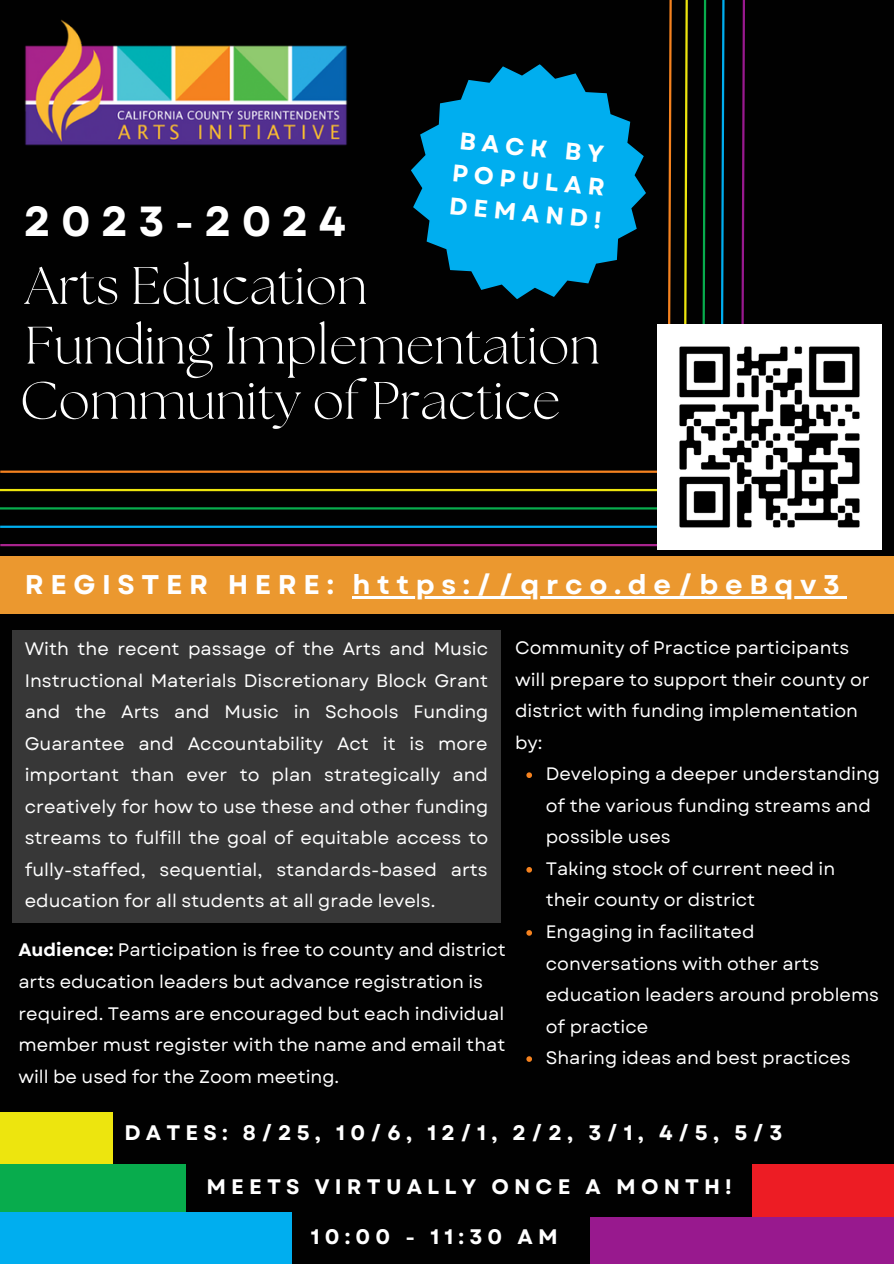
<style>
.page{position:relative;width:894px;height:1264px;background:#fff}
.page>*{position:absolute;margin:0;border:0;box-sizing:border-box;transform-origin:0 0}
.t1{font:300 52.5px "The Seasons";color:#fff}
.t2{font:700 42px "Garet";letter-spacing:.245em;color:#fff}
.t3{font:700 27px "Garet";letter-spacing:.245em;color:#fff}
.t4{font:700 24px/32.5px "Garet";color:#fff}
.t5{font:700 21px "Garet";letter-spacing:.245em;color:#fff}
.t6{font:18px/31.5px "Garet";color:#fff}
.s1{font-weight:700}
</style>
<div class="page">
<div style="left:0;top:0;width:893px;height:1263px;background:#010101"></div>
<img style="left:24px;top:19px;width:324px;height:127px">
<div style="left:12px;top:630px;width:488px;height:292px;background:#373737"></div>
<svg style="left:666px;top:0;width:7px;height:325px"></svg>
<hr style="left:0;top:470px;width:670px;height:3px;background:#f5821f">
<svg style="left:682px;top:0;width:7px;height:325px"></svg>
<hr style="left:0;top:489px;width:686px;height:2px;background:#ede50e">
<svg style="left:700px;top:0;width:7px;height:325px"></svg>
<hr style="left:0;top:507px;width:705px;height:2px;background:#08ac4d">
<svg style="left:718px;top:0;width:7px;height:325px"></svg>
<hr style="left:0;top:525px;width:723px;height:3px;background:#00aeef">
<svg style="left:739px;top:0;width:7px;height:325px"></svg>
<hr style="left:0;top:544px;width:743px;height:2px;background:#a8248d">
<div style="left:0;top:556px;width:893px;height:58px;background:#eb982f"></div>
<div style="left:0;top:1112px;width:113px;height:52px;background:#ede50e"></div>
<div style="left:0;top:1164px;width:185px;height:52px;background:#08ac4d"></div>
<div style="left:0;top:1212px;width:291px;height:51px;background:#00aeef"></div>
<div style="left:590px;top:1216px;width:303px;height:47px;background:#98198e"></div>
<div style="left:752px;top:1164px;width:141px;height:52px;background:#ed1c24"></div>
<svg style="left:411px;top:64px;width:234px;height:235px;fill:#00aeef"></svg>
<img style="left:657px;top:325px;width:224px;height:224px">
<svg style="left:526px;top:772px;width:6px;height:6px"></svg>
<svg style="left:526px;top:867px;width:6px;height:5px"></svg>
<svg style="left:526px;top:930px;width:6px;height:5px"></svg>
<svg style="left:526px;top:1056px;width:6px;height:5px"></svg>
<hr style="left:352px;top:596px;width:494px;height:2px;background:#fff">
<p class="t2" style="left:24px;top:191px;width:323px">2023-2024</p>
<p class="t4" style="left:457px;top:124px;width:155px;rotate:6deg">BACK BY<br>POPULAR<br>DEMAND!</p>
<p class="t1" style="left:25px;top:262px;width:344px">Arts Education</p>
<p class="t1" style="left:25px;top:321px;width:576px">Funding Implementation</p>
<p class="t1" style="left:20px;top:377px;width:541px">Community of Practice</p>
<p class="t3" style="left:25px;top:565px;width:310px">REGISTER HERE:</p>
<p class="t3" style="left:352px;top:565px;width:489px">https://qrco.de/beBqv3</p>
<p class="t6" style="left:25px;top:633px;width:465px;text-align:justify">With the recent passage of the Arts and Music Instructional Materials Discretionary Block Grant and the Arts and Music in Schools Funding Guarantee and Accountability Act it is more important than ever to plan strategically and creatively for how to use these and other funding streams to fulfill the goal of equitable access to fully-staffed, sequential, standards-based arts education for all students at all grade levels.</p>
<p class="t6" style="left:18px;top:934px;width:489px"><span class="s1">Audience:</span> Participation is free to county and district arts education leaders but advance registration is required. Teams are encouraged but each individual member must register with the name and email that will be used for the Zoom meeting.</p>
<p class="t6" style="left:515px;top:632px;width:356px">Community of Practice participants will prepare to support their county or district with funding implementation by:</p>
<p class="t6" style="left:545px;top:758px;width:336px">Developing a deeper understanding of the various funding streams and possible uses</p>
<p class="t6" style="left:545px;top:853px;width:291px">Taking stock of current need in their county or district</p>
<p class="t6" style="left:545px;top:916px;width:335px">Engaging in facilitated conversations with other arts education leaders around problems of practice</p>
<p class="t6" style="left:545px;top:1042px;width:306px">Sharing ideas and best practices</p>
<p class="t5" style="left:124px;top:1117px;width:659px">DATES: 8/25, 10/6, 12/1, 2/2, 3/1, 4/5, 5/3</p>
<p class="t5" style="left:206px;top:1171px;width:526px">MEETS VIRTUALLY ONCE A MONTH!</p>
<p class="t5" style="left:311px;top:1221px;width:248px">10:00 - 11:30 AM</p>
</div>
